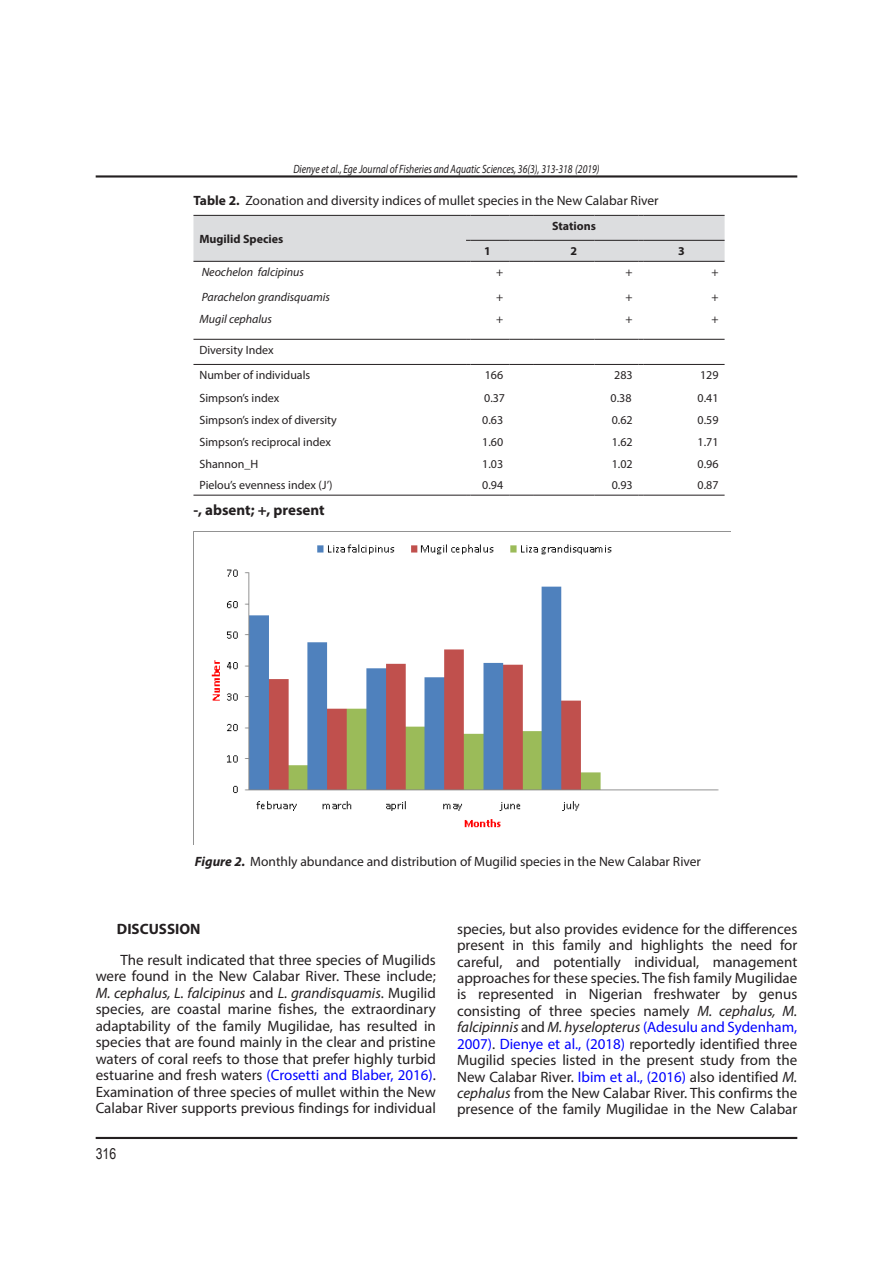
<style>
.page{position:relative;width:893px;height:1263px;background:#fff}
.page>*{position:absolute;margin:0;border:0;box-sizing:border-box;transform-origin:0 0}
.t1{font:15px/16.4px "Myriad Pro";color:#231f20;text-align:justify}
.t2{font:700 15px "Myriad Pro";color:#231f20}
.t3{font:15px "Arial Narrow";color:#231f20}
.t4{font:13.5px "Myriad Pro";color:#231f20}
.t5{font:12px "Myriad Pro";color:#231f20}
.t6{font:italic 12px "Myriad Pro";color:#231f20;scale:.8 1}
.t7{font:italic 12px "Myriad Pro";color:#231f20}
.t8{font:700 12px "Myriad Pro";color:#231f20}
.s1{font-weight:700}
.s2{font-weight:700;font-style:italic}
.s3{font-style:italic}
.s4{color:#00f}
</style>
<div class="page">
<hr style="left:96px;top:175px;width:701px;height:3px;background:#231f20">
<hr style="left:96px;top:1137px;width:701px;height:2px;background:#231f20">
<svg style="left:193px;top:215px;width:532px;height:47px;background:#d3d4d6"></svg>
<hr style="left:643px;top:261px;width:82px;height:1px;background:#231f20">
<hr style="left:193px;top:339px;width:273px;height:1px;background:#231f20">
<hr style="left:471px;top:339px;width:38px;height:1px;background:#231f20">
<svg style="left:509px;top:339px;width:25px;height:1px"></svg>
<hr style="left:534px;top:339px;width:60px;height:1px;background:#231f20">
<hr style="left:594px;top:339px;width:45px;height:1px;background:#231f20">
<hr style="left:643px;top:339px;width:82px;height:1px;background:#231f20">
<hr style="left:193px;top:364px;width:273px;height:1px;background:#231f20">
<hr style="left:471px;top:364px;width:38px;height:1px;background:#231f20">
<svg style="left:509px;top:364px;width:25px;height:1px"></svg>
<hr style="left:534px;top:364px;width:60px;height:1px;background:#231f20">
<hr style="left:594px;top:364px;width:45px;height:1px;background:#231f20">
<hr style="left:643px;top:364px;width:82px;height:1px;background:#231f20">
<hr style="left:193px;top:495px;width:273px;height:1px;background:#231f20">
<hr style="left:471px;top:495px;width:38px;height:1px;background:#231f20">
<svg style="left:509px;top:495px;width:25px;height:1px"></svg>
<hr style="left:534px;top:495px;width:60px;height:1px;background:#231f20">
<hr style="left:594px;top:495px;width:45px;height:1px;background:#231f20">
<hr style="left:643px;top:495px;width:82px;height:1px;background:#231f20">
<img style="left:193px;top:532px;width:526px;height:312px">
<p class="t6" style="left:293px;top:162px;width:384px">Dienye et al., Ege Journal of Fisheries and Aquatic Sciences, 36(3), 313-318 (2019)</p>
<p class="t4" style="left:193px;top:192px;width:467px"><span class="s1">Table 2.</span> Zoonation and diversity indices of mullet species in the New Calabar River</p>
<p class="t8" style="left:199px;top:231px;width:85px">Mugilid Species</p>
<p class="t8" style="left:552px;top:218px;width:45px">Stations</p>
<p class="t8" style="left:484px;top:243px;width:8px">1</p>
<p class="t8" style="left:571px;top:243px;width:8px">2</p>
<p class="t8" style="left:678px;top:243px;width:8px">3</p>
<p class="t7" style="left:202px;top:265px;width:104px">Neochelon falcipinus</p>
<p class="t5" style="left:496px;top:265px;width:9px">+</p>
<p class="t5" style="left:625px;top:265px;width:9px">+</p>
<p class="t5" style="left:711px;top:265px;width:9px">+</p>
<p class="t7" style="left:202px;top:289px;width:130px">Parachelon grandisquamis</p>
<p class="t5" style="left:496px;top:289px;width:9px">+</p>
<p class="t5" style="left:625px;top:289px;width:9px">+</p>
<p class="t5" style="left:711px;top:289px;width:9px">+</p>
<p class="t7" style="left:199px;top:312px;width:74px">Mugil cephalus</p>
<p class="t5" style="left:496px;top:312px;width:9px">+</p>
<p class="t5" style="left:625px;top:312px;width:9px">+</p>
<p class="t5" style="left:711px;top:312px;width:9px">+</p>
<p class="t5" style="left:199px;top:343px;width:76px">Diversity Index</p>
<p class="t5" style="left:199px;top:368px;width:112px">Number of individuals</p>
<p class="t5" style="left:485px;top:368px;width:20px">166</p>
<p class="t5" style="left:614px;top:368px;width:20px">283</p>
<p class="t5" style="left:700px;top:368px;width:20px">129</p>
<p class="t5" style="left:199px;top:391px;width:81px">Simpson’s index</p>
<p class="t5" style="left:484px;top:391px;width:22px">0.37</p>
<p class="t5" style="left:611px;top:391px;width:22px">0.38</p>
<p class="t5" style="left:697px;top:391px;width:22px">0.41</p>
<p class="t5" style="left:199px;top:412px;width:139px">Simpson’s index of diversity</p>
<p class="t5" style="left:482px;top:412px;width:22px">0.63</p>
<p class="t5" style="left:612px;top:412px;width:22px">0.62</p>
<p class="t5" style="left:698px;top:412px;width:22px">0.59</p>
<p class="t5" style="left:199px;top:434px;width:133px">Simpson’s reciprocal index</p>
<p class="t5" style="left:482px;top:434px;width:22px">1.60</p>
<p class="t5" style="left:612px;top:434px;width:22px">1.62</p>
<p class="t5" style="left:698px;top:434px;width:22px">1.71</p>
<p class="t5" style="left:199px;top:456px;width:60px">Shannon_H</p>
<p class="t5" style="left:482px;top:456px;width:22px">1.03</p>
<p class="t5" style="left:612px;top:456px;width:22px">1.02</p>
<p class="t5" style="left:698px;top:456px;width:22px">0.96</p>
<p class="t5" style="left:199px;top:478px;width:135px">Pielou’s evenness index (J’)</p>
<p class="t5" style="left:482px;top:478px;width:22px">0.94</p>
<p class="t5" style="left:612px;top:478px;width:22px">0.93</p>
<p class="t5" style="left:698px;top:478px;width:22px">0.87</p>
<p class="t2" style="left:193px;top:500px;width:133px">-, absent; +, present</p>
<p class="t4" style="left:195px;top:853px;width:508px"><span class="s2">Figure 2.</span> Monthly abundance and distribution of Mugilid species in the New Calabar River</p>
<p class="t2" style="left:117px;top:919px;width:85px">DISCUSSION</p>
<p class="t1" style="left:96px;top:951px;width:342px;text-indent:25px">The result indicated that three species of Mugilids were found in the New Calabar River. These include; <span class="s3">M. cephalus, L. falcipinus</span> and <span class="s3">L. grandisquamis</span>. Mugilid species, are coastal marine fishes, the extraordinary adaptability of the family Mugilidae, has resulted in species that are found mainly in the clear and pristine waters of coral reefs to those that prefer highly turbid estuarine and fresh waters <span class="s4">(Crosetti and Blaber, 2016)</span>.<br>Examination of three species of mullet within the New Calabar River supports previous findings for individual</p>
<p class="t3" style="left:96px;top:1142px;width:22px">316</p>
<p class="t1" style="left:457px;top:920px;width:342px">species, but also provides evidence for the differences present in this family and highlights the need for careful, and potentially individual, management approaches for these species. The fish family Mugilidae is represented in Nigerian freshwater by genus consisting of three species namely <span class="s3">M. cephalus, M. falcipinnis</span> and <span class="s3">M. hyselopterus</span> <span class="s4">(Adesulu and Sydenham, 2007)</span>. <span class="s4">Dienye et al., (2018)</span> reportedly identified three Mugilid species listed in the present study from the New Calabar River. <span class="s4">Ibim et al., (2016)</span> also identified <span class="s3">M. cephalus</span> from the New Calabar River. This confirms the presence of the family Mugilidae in the New Calabar</p>
</div>
